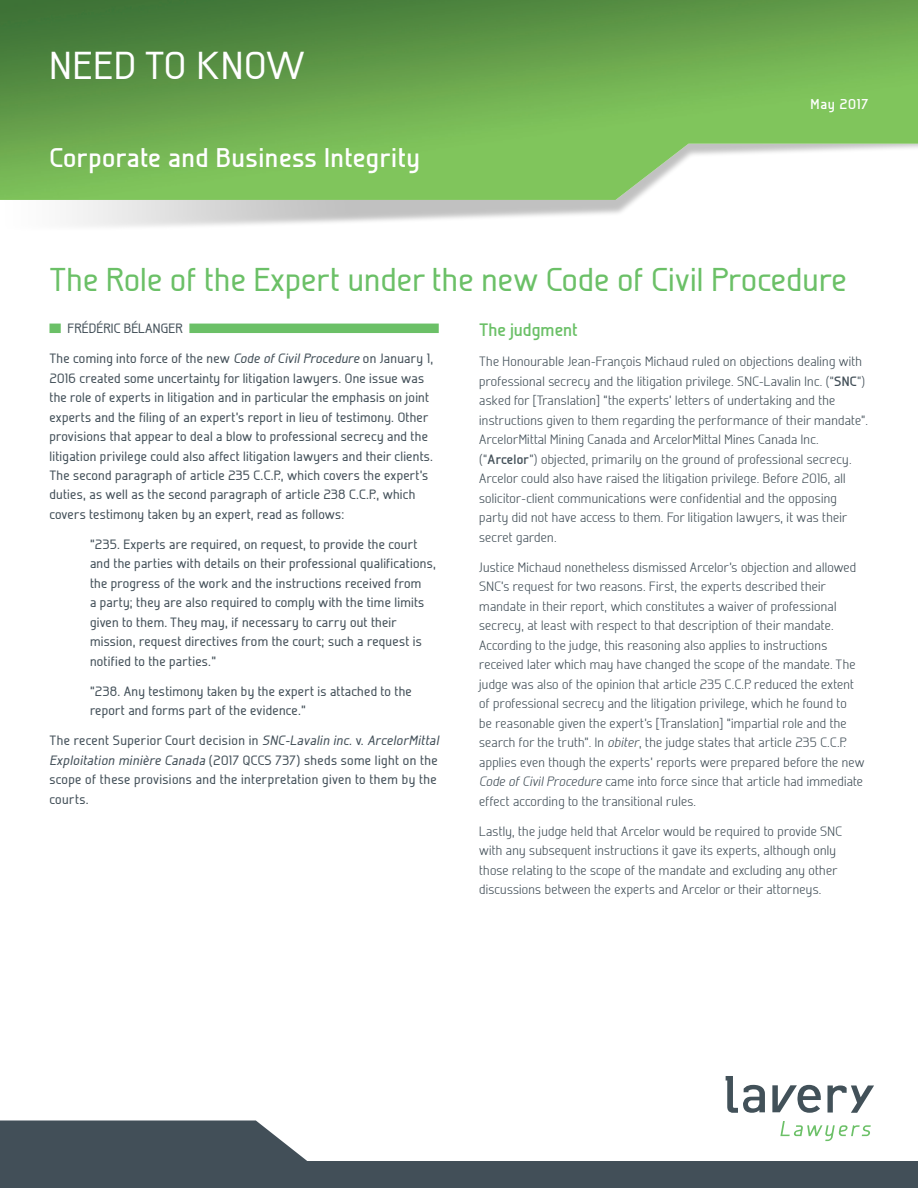
<style>
.page{position:relative;width:918px;height:1188px;background:#fff}
.page>*{position:absolute;margin:0;border:0;box-sizing:border-box;transform-origin:0 0}
.t1{font:500 38.85px "Galette";letter-spacing:.03em;color:#fff}
.t2{font:500 33px "Galette";letter-spacing:.01em;color:#6bc067}
.t3{font:700 27px "Galette";letter-spacing:.02em;color:#fff}
.t4{font:700 18px "Galette";color:#6bc067}
.t5{font:700 14.25px "Galette";letter-spacing:.05em;color:#fff}
.t6{font:300 13.5px/19.5px "Galette";letter-spacing:.02em;color:#424f58}
.t7{font:500 13.5px/19.5px "Galette";letter-spacing:.02em;color:#424f58}
.s1{font-style:italic}
.s2{font-weight:700}
</style>
<div class="page">
<img style="left:0;top:0;width:918px;height:200px">
<svg style="left:0;top:1120px;width:918px;height:68px;fill:#424f58"></svg>
<svg style="left:780px;top:1121px;width:91px;height:20px"></svg>
<svg style="left:726px;top:1076px;width:148px;height:37px"></svg>
<div style="left:50px;top:324px;width:389px;height:9px;background:#6bc067"></div>
<div style="left:61px;top:323px;width:128px;height:12px;background:#fff"></div>
<h1 class="t1" style="left:50px;top:41px;width:257px">NEED TO KNOW</h1>
<h3 class="t3" style="left:50px;top:140px;width:372px">Corporate and Business Integrity</h3>
<p class="t5" style="left:811px;top:95px;width:59px">May 2017</p>
<h2 class="t2" style="left:50px;top:260px;width:799px">The Role of the Expert under the new Code of Civil Procedure</h2>
<p class="t7" style="left:68px;top:318px;width:117px">FRÉDÉRIC BÉLANGER</p>
<p class="t7" style="left:50px;top:348px;width:385px">The coming into force of the new <span class="s1">Code of Civil Procedure</span> on January 1, 2016 created some uncertainty for litigation lawyers. One issue was the role of experts in litigation and in particular the emphasis on joint experts and the filing of an expert’s report in lieu of testimony. Other provisions that appear to deal a blow to professional secrecy and the litigation privilege could also affect litigation lawyers and their clients.<br>The second paragraph of article 235 C.C.P., which covers the expert’s duties, as well as the second paragraph of article 238 C.C.P., which covers testimony taken by an expert, read as follows:</p>
<p class="t7" style="left:90px;top:534px;width:347px">“235. Experts are required, on request, to provide the court and the parties with details on their professional qualifications, the progress of the work and the instructions received from<br>a party; they are also required to comply with the time limits given to them. They may, if necessary to carry out their mission, request directives from the court; such a request is notified to the parties.”</p>
<p class="t7" style="left:90px;top:681px;width:323px">“238. Any testimony taken by the expert is attached to the report and forms part of the evidence.”</p>
<p class="t7" style="left:50px;top:731px;width:391px">The recent Superior Court decision in <span class="s1">SNC-Lavalin inc</span>. v. <span class="s1">ArcelorMittal Exploitation minière Canada</span> (2017 QCCS 737) sheds some light on the scope of these provisions and the interpretation given to them by the courts.</p>
<h3 class="t4" style="left:479px;top:319px;width:100px">The judgment</h3>
<p class="t6" style="left:479px;top:352px;width:390px">The Honourable Jean-François Michaud ruled on objections dealing with professional secrecy and the litigation privilege. SNC-Lavalin Inc. (“<span class="s2">SNC</span>”) asked for [Translation] “the experts’ letters of undertaking and the instructions given to them regarding the performance of their mandate”.<br>ArcelorMittal Mining Canada and ArcelorMittal Mines Canada Inc. (“<span class="s2">Arcelor</span>”) objected, primarily on the ground of professional secrecy.<br>Arcelor could also have raised the litigation privilege. Before 2016, all solicitor-client communications were confidential and the opposing party did not have access to them. For litigation lawyers, it was their secret garden.</p>
<p class="t6" style="left:479px;top:557px;width:387px">Justice Michaud nonetheless dismissed Arcelor’s objection and allowed SNC’s request for two reasons. First, the experts described their mandate in their report, which constitutes a waiver of professional secrecy, at least with respect to that description of their mandate.<br>According to the judge, this reasoning also applies to instructions received later which may have changed the scope of the mandate. The judge was also of the opinion that article 235 C.C.P. reduced the extent of professional secrecy and the litigation privilege, which he found to<br>be reasonable given the expert’s [Translation] “impartial role and the search for the truth”. In <span class="s1">obiter</span>, the judge states that article 235 C.C.P. applies even though the experts’ reports were prepared before the new <span class="s1">Code of Civil Procedure</span> came into force since that article had immediate effect according to the transitional rules.</p>
<p class="t6" style="left:479px;top:821px;width:364px">Lastly, the judge held that Arcelor would be required to provide SNC with any subsequent instructions it gave its experts, although only those relating to the scope of the mandate and excluding any other discussions between the experts and Arcelor or their attorneys.</p>
</div>
